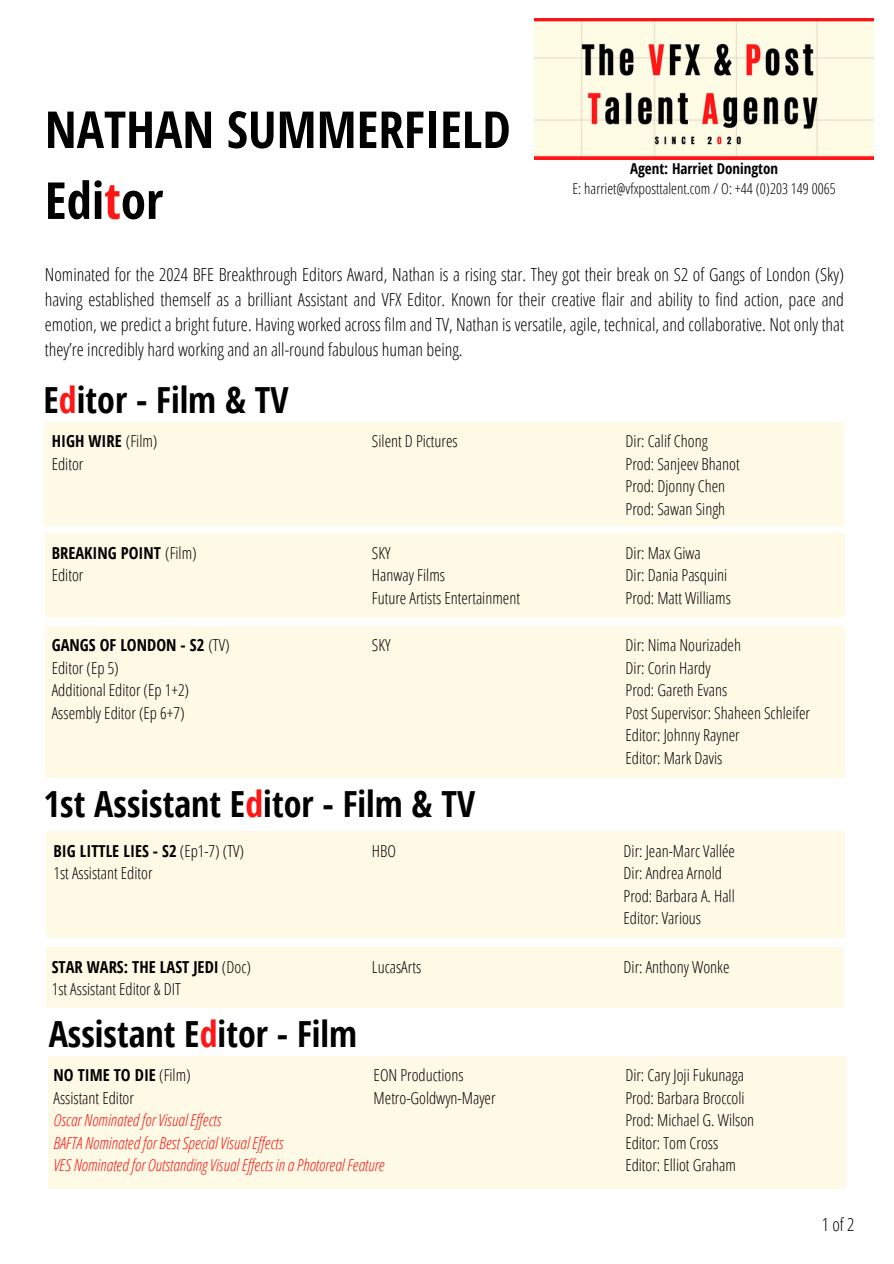
<style>
.page{position:relative;width:894px;height:1264px;background:#fff}
.page>*{position:absolute;margin:0;border:0;box-sizing:border-box;transform-origin:0 0}
.t1{font:700 51px/70.8px "Open Sans Condensed";color:#000}
.t2{font:700 36px "Open Sans Condensed";color:#000}
.t3{font:300 18px/24.8px "Open Sans Condensed";color:#000;text-align:justify}
.t4{font:300 16.5px/22.5px "Open Sans Condensed";color:#000}
.t5{font:italic 300 16.5px/22.5px "Open Sans Condensed";color:#ff1616}
.t6{font:700 16.5px/22.5px "Open Sans Condensed";color:#000}
.t7{font:300 15px "Open Sans Condensed";color:#000}
.t8{font:700 15px "Open Sans Condensed";color:#000}
.s1{color:#ff1616}
.s2{font-weight:700}
.s3{font-weight:300}
.s4{font-weight:700;font-style:normal;color:#000}
.s5{font-style:normal;color:#000}
</style>
<div class="page">
<img style="left:534px;top:19px;width:339px;height:141px">
<div style="left:45px;top:422px;width:798px;height:103px;background:#fefae5"></div>
<div style="left:45px;top:533px;width:798px;height:83px;background:#fefae5"></div>
<div style="left:45px;top:625px;width:798px;height:152px;background:#fefae5"></div>
<div style="left:46px;top:831px;width:797px;height:106px;background:#fefae5"></div>
<div style="left:46px;top:947px;width:797px;height:61px;background:#fefae5"></div>
<div style="left:48px;top:1055px;width:797px;height:133px;background:#fefae5"></div>
<p class="t1" style="left:45px;top:93px;width:467px">NATHAN SUMMERFIELD<br>Edi<span class="s1">t</span>or</p>
<h4 class="t8" style="left:630px;top:158px;width:149px">Agent: Harriet Donington</h4>
<h4 class="t7" style="left:572px;top:178px;width:264px">E: harriet@vfxposttalent.com / O: +44 (0)203 149 0065</h4>
<h4 class="t3" style="left:45px;top:262px;width:800px">Nominated for the 2024 BFE Breakthrough Editors Award, Nathan is a rising star. They got their break on S2 of Gangs of London (Sky) having established themself as a brilliant Assistant and VFX Editor. Known for their creative flair and ability to find action, pace and emotion, we predict a bright future. Having worked across film and TV, Nathan is versatile, agile, technical, and collaborative. Not only that they’re incredibly hard working and an all-round fabulous human being.</h4>
<p class="t2" style="left:44px;top:374px;width:246px">E<span class="s1">d</span>itor - Film &amp; TV</p>
<h4 class="t4" style="left:52px;top:429px;width:107px"><span class="s2">HIGH WIRE</span> (Film)<br>Editor</h4>
<h4 class="t4" style="left:625px;top:429px;width:116px">Dir: Calif Chong<br>Prod: Sanjeev Bhanot<br>Prod: Djonny Chen<br>Prod: Sawan Singh</h4>
<h4 class="t4" style="left:372px;top:429px;width:87px">Silent D Pictures</h4>
<h4 class="t6" style="left:52px;top:541px;width:146px">BREAKING POINT <span class="s3">(Film)<br>Editor</span></h4>
<h4 class="t4" style="left:372px;top:541px;width:149px">SKY<br>Hanway Films<br>Future Artists Entertainment</h4>
<h3 class="t4" style="left:52px;top:633px;width:179px"><span class="s2">GANGS OF LONDON - S2</span> (TV)<br>Editor (Ep 5)<br>Additional Editor (Ep 1+2)<br>Assembly Editor (Ep 6+7)</h3>
<h4 class="t4" style="left:625px;top:633px;width:186px">Dir: Nima Nourizadeh<br>Dir: Corin Hardy<br>Prod: Gareth Evans<br>Post Supervisor: Shaheen Schleifer<br>Editor: Johnny Rayner<br>Editor: Mark Davis</h4>
<h1 class="t4" style="left:625px;top:541px;width:107px">Dir: Max Giwa<br>Dir: Dania Pasquini<br>Prod: Matt Williams</h1>
<h2 class="t4" style="left:372px;top:633px;width:20px">SKY</h2>
<h4 class="t2" style="left:44px;top:778px;width:433px">1st Assistant E<span class="s1">d</span>itor - Film &amp; TV</h4>
<h3 class="t4" style="left:53px;top:839px;width:192px"><span class="s2">BIG LITTLE LIES - S2</span> (Ep1-7) (TV)<br>1st Assistant Editor</h3>
<h4 class="t4" style="left:623px;top:839px;width:113px">Dir: Jean-Marc Vallée<br>Dir: Andrea Arnold<br>Prod: Barbara A. Hall<br>Editor: Various</h4>
<h4 class="t4" style="left:372px;top:839px;width:26px">HBO</h4>
<h4 class="t4" style="left:52px;top:955px;width:201px"><span class="s2">STAR WARS: THE LAST JEDI</span> (Doc)<br>1st Assistant Editor &amp; DIT</h4>
<h2 class="t4" style="left:372px;top:955px;width:51px">LucasArts</h2>
<h4 class="t4" style="left:623px;top:955px;width:107px">Dir: Anthony Wonke</h4>
<h4 class="t2" style="left:49px;top:1008px;width:310px">Assistant E<span class="s1">d</span>itor - Film</h4>
<h4 class="t5" style="left:53px;top:1063px;width:332px"><span class="s4">NO TIME TO DIE</span> <span class="s5">(Film)<br>Assistant Editor<br></span>Oscar Nominatedfor Visual Ef ects<br>BAFTA Nominatedfor Best Special Visual Ef ects<br>VES Nominatedfor Outstanding Visual Ef ects in a Photoreal Feature</h4>
<h4 class="t4" style="left:625px;top:1063px;width:130px">Dir: Cary Joji Fukunaga<br>Prod: Barbara Broccoli<br>Prod: Michael G. Wilson<br>Editor: Tom Cross<br>Editor: Elliot Graham</h4>
<p class="t4" style="left:373px;top:1063px;width:123px">EON Productions<br>Metro-Goldwyn-Mayer</p>
<h2 class="t3" style="left:821px;top:1211px;width:34px">1 of 2</h2>
</div>
